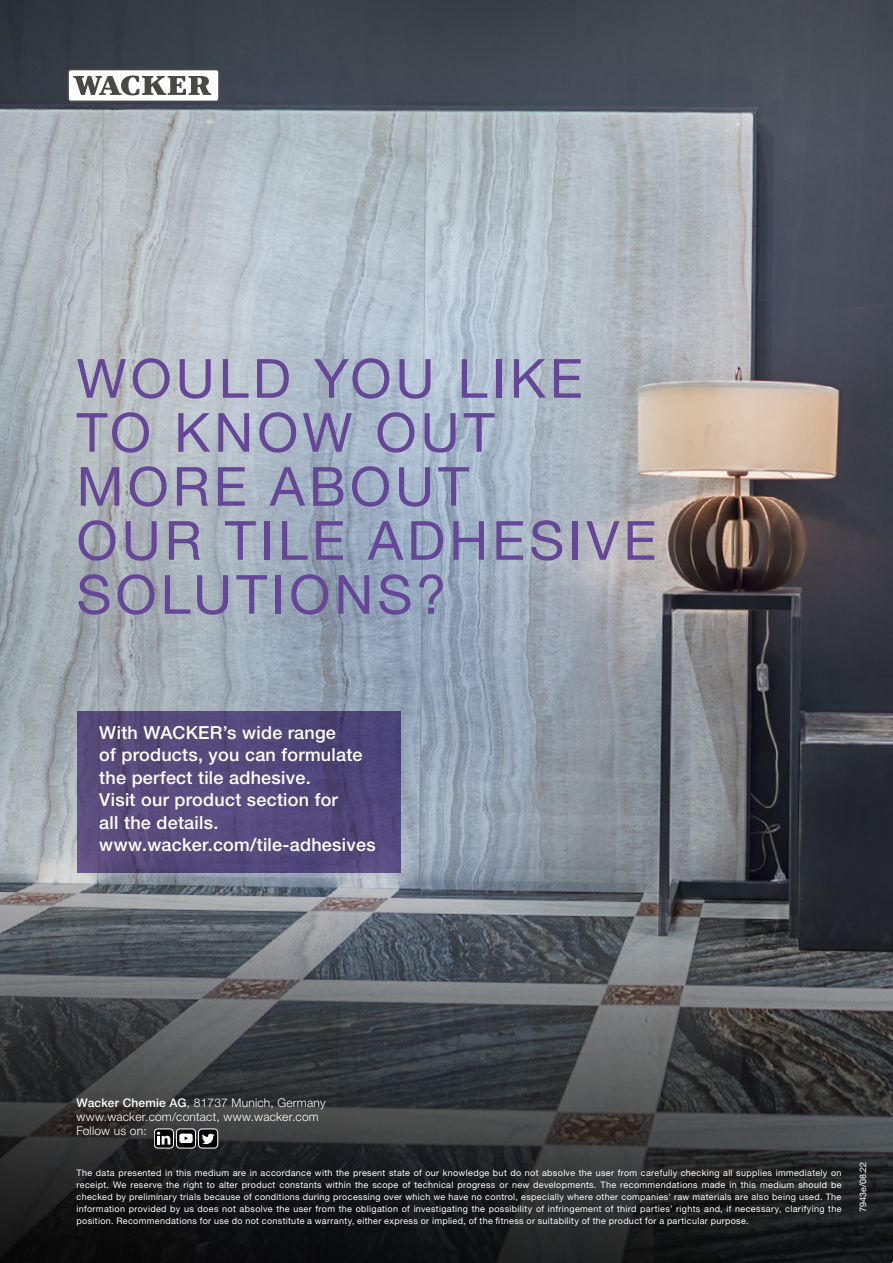
<style>
.page{position:relative;width:893px;height:1263px;background:#fff}
.page>*{position:absolute;margin:0;border:0;box-sizing:border-box;transform-origin:0 0}
.t1{font:54px/54px "Helvetica Panfor Wacker";letter-spacing:.075em;color:#664797}
.t2{font:500 18px/22.5px "Helvetica Panfor Wacker";letter-spacing:.015em;color:#fff}
.t3{font:300 12px/14.4px "Helvetica Panfor Wacker";letter-spacing:.015em;color:#fff}
.t4{font:9px/12px "Helvetica Panfor Wacker";letter-spacing:.035em;color:#fff;text-align:justify}
.t5{font:9px "Helvetica Panfor Wacker";color:#fff}
.s1{font-weight:500}
</style>
<div class="page">
<img style="left:0;top:0;width:893px;height:1263px">
<svg style="left:77px;top:711px;width:324px;height:162px;background:#54487a"></svg>
<svg style="left:67px;top:68px;width:153px;height:34px"></svg>
<div style="left:69px;top:70px;width:149px;height:31px;background:#fff;border-radius:2px"></div>
<svg style="left:73px;top:75px;width:138px;height:20px"></svg>
<svg style="left:154px;top:1128px;width:64px;height:20px"></svg>
<h1 class="t1" style="left:77px;top:351px;width:581px">WOULD YOU LIKE<br>TO KNOW OUT<br>MORE ABOUT<br>OUR TILE ADHESIVE<br>SOLUTIONS?</h1>
<h2 class="t2" style="left:99px;top:721px;width:278px">With WACKER’s wide range<br>of products, you can formulate the perfect tile adhesive.<br>Visit our product section for<br>all the details. www.wacker.com/tile-adhesives</h2>
<h3 class="t3" style="left:77px;top:1095px;width:251px"><span class="s1">Wacker Chemie AG</span>, 81737 Munich, Germany www.wacker.com/contact, www.wacker.com<br>Follow us on:</h3>
<p class="t4" style="left:77px;top:1166px;width:766px">The data presented in this medium are in accordance with the present state of our knowledge but do not absolve the user from carefully checking all supplies immediately on receipt. We reserve the right to alter product constants within the scope of technical progress or new developments. The recommendations made in this medium should be checked by preliminary trials because of conditions during processing over which we have no control, especially where other companies’ raw materials are also being used. The information provided by us does not absolve the user from the obligation of investigating the possibility of infringement of third parties’ rights and, if necessary, clarifying the position. Recommendations for use do not constitute a warranty, either express or implied, of the fitness or suitability of the product for a particular purpose.</p>
<p class="t5" style="left:857px;top:1212px;width:52px;rotate:-90deg">7943e/08.22</p>
</div>
